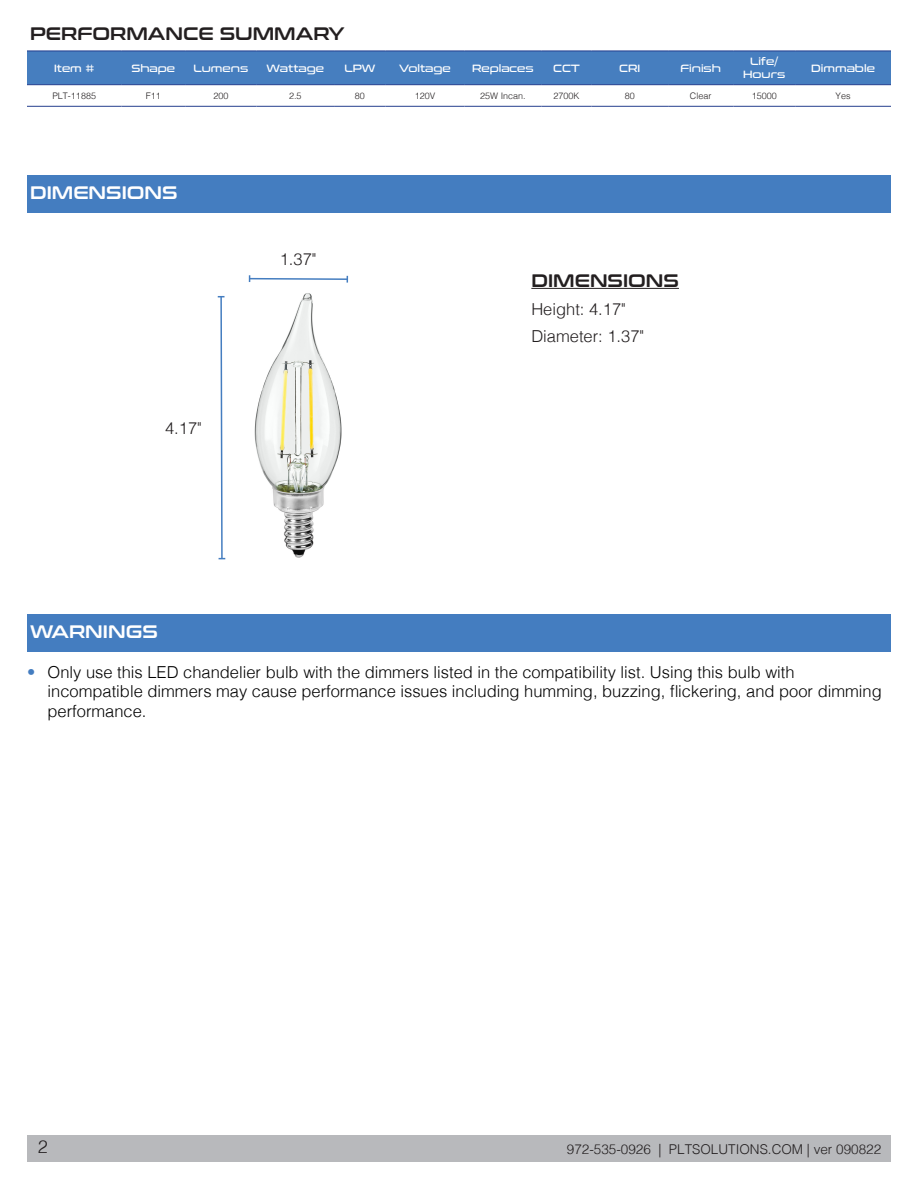
<style>
.page{position:relative;width:918px;height:1188px;background:#fff}
.page>*{position:absolute;margin:0;border:0;box-sizing:border-box;transform-origin:0 0}
.t1{font:18px "Conthrax Sb";color:#231f20}
.t2{font:18px "Conthrax Sb";color:#fff}
.t3{font:300 18px "Helvetica";color:#231f20}
.t4{font:300 16.5px/19.8px "Helvetica";color:#000}
.PLT_Body{font:300 16.5px "Helvetica";color:#231f20}
.t5{font:300 13.5px "Helvetica";color:#231f20}
.t6{font:10.5px/12.6px "Conthrax Rg";color:#fff;text-align:center}
.Paragraph_Style_1{font:300 9px "Helvetica";color:#231f20}
.s1{color:#447dc0}
</style>
<div class="page">
<div style="left:27px;top:1135px;width:864px;height:27px;background:#b8b9bc"></div>
<div style="left:27px;top:176px;width:864px;height:37px;background:#447dc0"></div>
<svg style="left:218px;top:296px;width:7px;height:264px"></svg>
<svg style="left:248px;top:275px;width:101px;height:8px"></svg>
<div style="left:27px;top:52px;width:864px;height:32px;background:#467ebf"></div>
<hr style="left:27px;top:106px;width:95px;height:1px;background:#253f8e">
<hr style="left:122px;top:106px;width:63px;height:1px;background:#253f8e">
<hr style="left:185px;top:106px;width:72px;height:1px;background:#253f8e">
<hr style="left:256px;top:106px;width:78px;height:1px;background:#253f8e">
<hr style="left:334px;top:106px;width:52px;height:1px;background:#253f8e">
<hr style="left:386px;top:106px;width:78px;height:1px;background:#253f8e">
<hr style="left:464px;top:106px;width:78px;height:1px;background:#253f8e">
<hr style="left:542px;top:106px;width:50px;height:1px;background:#253f8e">
<hr style="left:592px;top:106px;width:76px;height:1px;background:#253f8e">
<hr style="left:668px;top:106px;width:65px;height:1px;background:#253f8e">
<hr style="left:733px;top:106px;width:62px;height:1px;background:#253f8e">
<hr style="left:795px;top:106px;width:96px;height:1px;background:#253f8e">
<hr style="left:27px;top:51px;width:95px;height:1px;background:#253f8e">
<hr style="left:122px;top:51px;width:63px;height:1px;background:#253f8e">
<hr style="left:185px;top:51px;width:72px;height:1px;background:#253f8e">
<hr style="left:256px;top:51px;width:78px;height:1px;background:#253f8e">
<hr style="left:334px;top:51px;width:52px;height:1px;background:#253f8e">
<hr style="left:386px;top:51px;width:78px;height:1px;background:#253f8e">
<hr style="left:464px;top:51px;width:78px;height:1px;background:#253f8e">
<hr style="left:542px;top:51px;width:50px;height:1px;background:#253f8e">
<hr style="left:592px;top:51px;width:76px;height:1px;background:#253f8e">
<hr style="left:668px;top:51px;width:65px;height:1px;background:#253f8e">
<hr style="left:733px;top:51px;width:62px;height:1px;background:#253f8e">
<hr style="left:795px;top:51px;width:96px;height:1px;background:#253f8e">
<hr style="left:27px;top:84px;width:95px;height:1px;background:#253f8e">
<hr style="left:122px;top:84px;width:63px;height:1px;background:#253f8e">
<hr style="left:185px;top:84px;width:72px;height:1px;background:#253f8e">
<hr style="left:256px;top:84px;width:78px;height:1px;background:#253f8e">
<hr style="left:334px;top:84px;width:52px;height:1px;background:#253f8e">
<hr style="left:386px;top:84px;width:78px;height:1px;background:#253f8e">
<hr style="left:464px;top:84px;width:78px;height:1px;background:#253f8e">
<hr style="left:542px;top:84px;width:50px;height:1px;background:#253f8e">
<hr style="left:592px;top:84px;width:76px;height:1px;background:#253f8e">
<hr style="left:668px;top:84px;width:65px;height:1px;background:#253f8e">
<hr style="left:733px;top:84px;width:62px;height:1px;background:#253f8e">
<hr style="left:795px;top:84px;width:96px;height:1px;background:#253f8e">
<div style="left:27px;top:615px;width:864px;height:37px;background:#447dc0"></div>
<hr style="left:531px;top:288px;width:148px;height:1px;background:#231f20">
<img style="left:254px;top:293px;width:88px;height:265px">
<p class="t1" style="left:30px;top:20px;width:316px">PERFORMANCE SUMMARY</p>
<p class="t6" style="left:54px;top:61px;width:42px">Item #</p>
<p class="t6" style="left:131px;top:61px;width:45px">Shape</p>
<p class="t6" style="left:194px;top:61px;width:56px">Lumens</p>
<p class="t6" style="left:267px;top:61px;width:59px">Wattage</p>
<p class="t6" style="left:344px;top:61px;width:32px">LPW</p>
<p class="t6" style="left:399px;top:61px;width:53px">Voltage</p>
<p class="t6" style="left:472px;top:61px;width:63px">Replaces</p>
<p class="t6" style="left:553px;top:61px;width:28px">CCT</p>
<p class="t6" style="left:619px;top:61px;width:23px">CRI</p>
<p class="t6" style="left:680px;top:61px;width:42px">Finish</p>
<p class="t6" style="left:743px;top:55px;width:44px">Life/<br>Hours</p>
<p class="t6" style="left:811px;top:61px;width:65px">Dimmable</p>
<p class="Paragraph_Style_1" style="left:52px;top:88px;width:45px">PLT-11885</p>
<p class="Paragraph_Style_1" style="left:146px;top:88px;width:17px">F11</p>
<p class="Paragraph_Style_1" style="left:213px;top:88px;width:17px">200</p>
<p class="Paragraph_Style_1" style="left:289px;top:88px;width:14px">2.5</p>
<p class="Paragraph_Style_1" style="left:355px;top:88px;width:12px">80</p>
<p class="Paragraph_Style_1" style="left:415px;top:88px;width:22px">120V</p>
<p class="Paragraph_Style_1" style="left:480px;top:88px;width:47px">25W Incan.</p>
<p class="Paragraph_Style_1" style="left:554px;top:88px;width:28px">2700K</p>
<p class="Paragraph_Style_1" style="left:625px;top:88px;width:12px">80</p>
<p class="Paragraph_Style_1" style="left:690px;top:88px;width:23px">Clear</p>
<p class="Paragraph_Style_1" style="left:752px;top:88px;width:27px">15000</p>
<p class="Paragraph_Style_1" style="left:836px;top:88px;width:17px">Yes</p>
<p class="t2" style="left:30px;top:179px;width:149px">DIMENSIONS</p>
<p class="PLT_Body" style="left:165px;top:414px;width:38px">4.17"</p>
<p class="PLT_Body" style="left:280px;top:245px;width:38px">1.37"</p>
<p class="t1" style="left:531px;top:267px;width:149px">DIMENSIONS</p>
<p class="PLT_Body" style="left:531px;top:295px;width:96px">Height: 4.17"</p>
<p class="PLT_Body" style="left:531px;top:322px;width:114px">Diameter: 1.37"</p>
<p class="t2" style="left:30px;top:618px;width:129px">WARNINGS</p>
<p class="t4" style="left:48px;top:661px;width:836px;text-indent:-20px"><span class="s1">•</span> Only use this LED chandelier bulb with the dimmers listed in the compatibility list. Using this bulb with incompatible dimmers may cause performance issues including humming, buzzing, flickering, and poor dimming performance.</p>
<p class="t3" style="left:38px;top:1132px;width:12px">2</p>
<p class="t5" style="left:567px;top:1138px;width:316px">972-535-0926 | PLTSOLUTIONS.COM | ver 090822</p>
</div>
